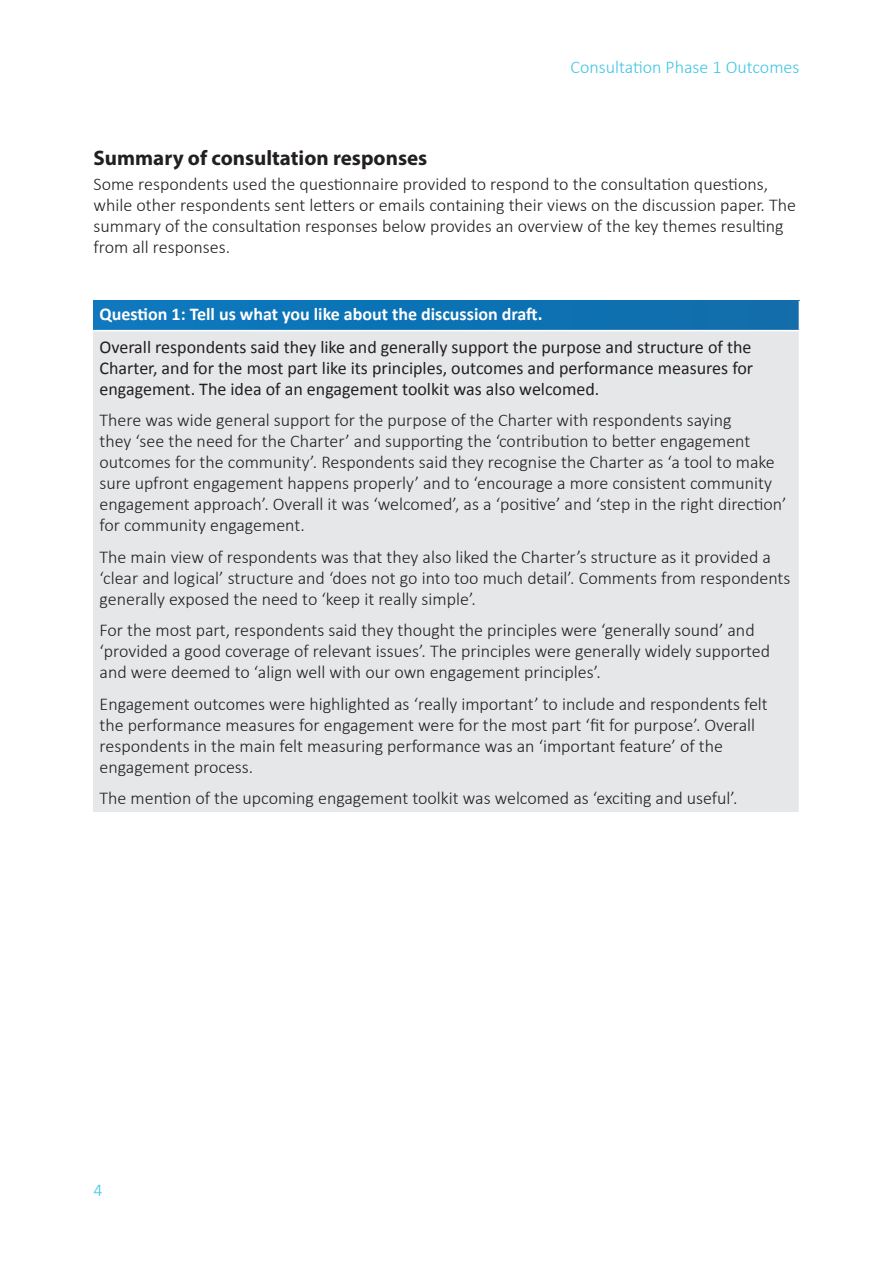
<style>
.page{position:relative;width:893px;height:1263px;background:#fff}
.page>*{position:absolute;margin:0;border:0;box-sizing:border-box;transform-origin:0 0}
.Heading_2{font:700 21px "Myriad Pro";color:#231f20}
.body{font:300 18px/21px "Calibri";color:#231f20}
.body-2{font:18px/21px "Calibri";color:#231f20;text-align:justify}
.body-3{font:700 18px "Calibri";color:#fff}
.body-4{font:300 18px "Calibri";color:#41c5e5}
</style>
<div class="page">
<div style="left:94px;top:301px;width:705px;height:30px;background:#0e72b4"></div>
<div style="left:94px;top:331px;width:705px;height:482px;background:#e6e7e9"></div>
<hr style="left:94px;top:330px;width:706px;height:1px;background:#fff">
<hr style="left:94px;top:812px;width:706px;height:1px;background:#fff">
<p class="body-4" style="left:570px;top:56px;width:231px">Consultation Phase 1 Outcomes</p>
<p class="Heading_2" style="left:94px;top:144px;width:335px">Summary of consultation responses</p>
<p class="body" style="left:94px;top:173px;width:704px">Some respondents used the questionnaire provided to respond to the consultation questions, while other respondents sent letters or emails containing their views on the discussion paper. The summary of the consultation responses below provides an overview of the key themes resulting from all responses.</p>
<p class="body-3" style="left:100px;top:303px;width:444px">Question 1: Tell us what you like about the discussion draft.</p>
<p class="body-2" style="left:100px;top:336px;width:655px">Overall respondents said they like and generally support the purpose and structure of the Charter, and for the most part like its principles, outcomes and performance measures for engagement. The idea of an engagement toolkit was also welcomed.</p>
<p class="body" style="left:100px;top:409px;width:689px">There was wide general support for the purpose of the Charter with respondents saying<br>they ‘see the need for the Charter’ and supporting the ‘contribution to better engagement outcomes for the community’. Respondents said they recognise the Charter as ‘a tool to make sure upfront engagement happens properly’ and to ‘encourage a more consistent community engagement approach’. Overall it was ‘welcomed’, as a ‘positive’ and ‘step in the right direction’ for community engagement.</p>
<p class="body" style="left:100px;top:546px;width:692px">The main view of respondents was that they also liked the Charter’s structure as it provided a ‘clear and logical’ structure and ‘does not go into too much detail’. Comments from respondents generally exposed the need to ‘keep it really simple’.</p>
<p class="body" style="left:100px;top:619px;width:672px">For the most part, respondents said they thought the principles were ‘generally sound’ and ‘provided a good coverage of relevant issues’. The principles were generally widely supported and were deemed to ‘align well with our own engagement principles’.</p>
<p class="body" style="left:100px;top:693px;width:670px">Engagement outcomes were highlighted as ‘really important’ to include and respondents felt the performance measures for engagement were for the most part ‘fit for purpose’. Overall respondents in the main felt measuring performance was an ‘important feature’ of the engagement process.</p>
<p class="body" style="left:100px;top:787px;width:639px">The mention of the upcoming engagement toolkit was welcomed as ‘exciting and useful’.</p>
<p class="body-4" style="left:94px;top:1178px;width:11px">4</p>
</div>
